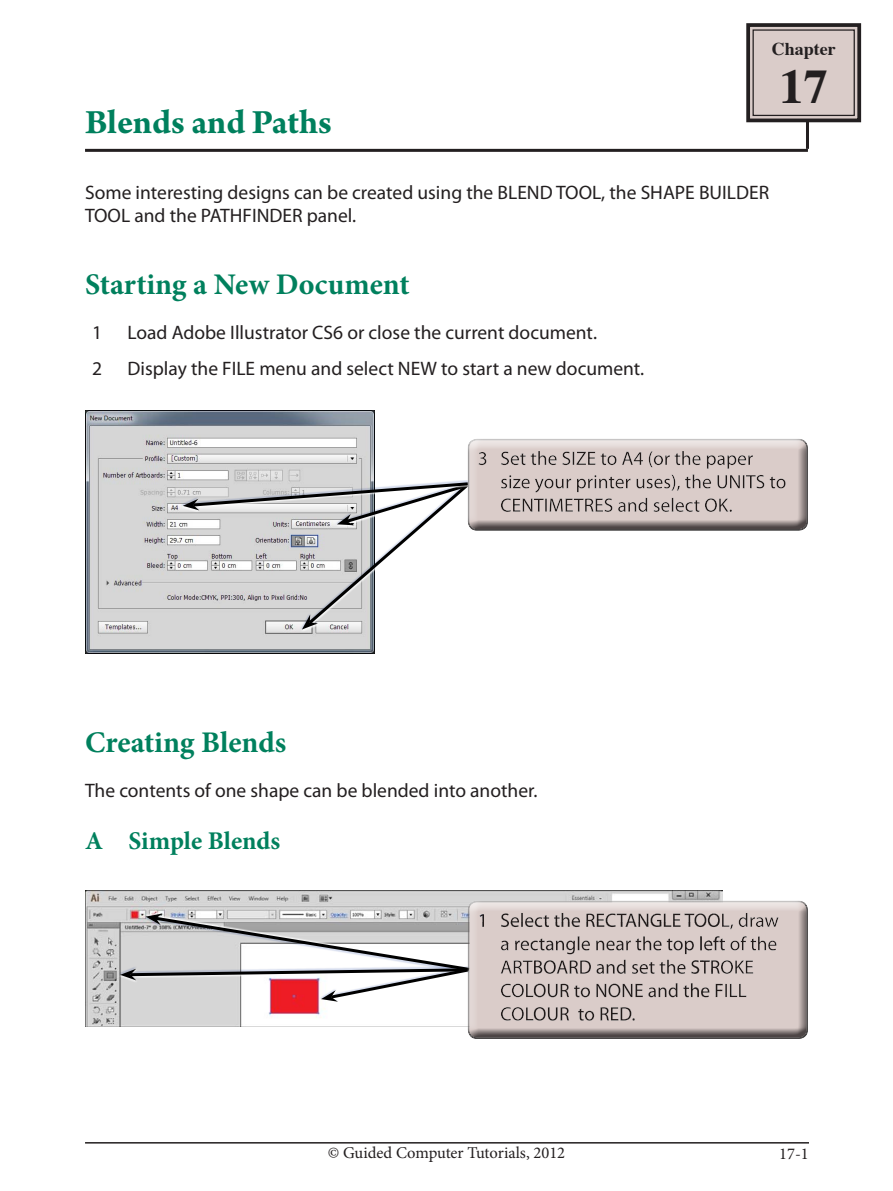
<style>
.page{position:relative;width:893px;height:1191px;background:#fff}
.page>*{position:absolute;margin:0;border:0;box-sizing:border-box;transform-origin:0 0}
.Index_section{font:700 48.3px "Times";color:#231f20}
.Chapter_Title{font:700 36px "Arno Pro";letter-spacing:-.005em;color:#00805d}
.Sub-Head{font:700 30px "Minion Pro";color:#00805d}
.Sub-Head_point{font:700 25.5px "Minion Pro";color:#00805d}
.Body{font:19.5px "Myriad Pro";color:#231f20}
.Paragraph{font:19.5px/23.4px "Myriad Pro";color:#231f20}
.Index_section-2{font:700 18px "Times";color:#231f20}
.Body-2{font:16.5px "Minion Pro";color:#231f20}
</style>
<div class="page">
<hr style="left:85px;top:1142px;width:724px;height:1px;background:#231f20">
<hr style="left:85px;top:149px;width:723px;height:3px;background:#231f20">
<hr style="left:806px;top:121px;width:3px;height:28px;background:#231f20">
<svg style="left:746px;top:23px;width:116px;height:100px;background:#c0b3b1"></svg>
<div style="left:752px;top:29px;width:103px;height:87px;border:1px solid #231f20"></div>
<img style="left:85px;top:410px;width:289px;height:244px">
<img style="left:85px;top:891px;width:638px;height:135px">
<div style="left:144px;top:911px;width:327px;height:59px;background:#fff;opacity:.94"></div>
<div style="left:319px;top:969px;width:151px;height:34px;background:#fff"></div>
<svg style="left:120px;top:913px;width:348px;height:88px"></svg>
<svg style="left:183px;top:439px;width:285px;height:190px"></svg>
<div style="left:468px;top:439px;width:342px;height:92px;background:#231f20;opacity:.75"></div>
<div style="left:468px;top:901px;width:340px;height:138px;background:#231f20;opacity:.75"></div>
<p class="Chapter_Title" style="left:85px;top:101px;width:248px">Blends and Paths</p>
<p class="Index_section-2" style="left:772px;top:31px;width:65px">Chapter</p>
<p class="Index_section" style="left:780px;top:40px;width:50px">17</p>
<p class="Paragraph" style="left:85px;top:180px;width:686px">Some interesting designs can be created using the BLEND TOOL, the SHAPE BUILDER<br>TOOL and the PATHFINDER panel.</p>
<p class="Sub-Head" style="left:85px;top:264px;width:326px">Starting a New Document</p>
<p class="Body" style="left:92px;top:320px;width:12px">1</p>
<p class="Body" style="left:128px;top:320px;width:471px">Load Adobe Illustrator CS6 or close the current document.</p>
<p class="Body" style="left:92px;top:357px;width:12px">2</p>
<p class="Body" style="left:128px;top:357px;width:518px">Display the FILE menu and select NEW to start a new document.</p>
<p class="Sub-Head" style="left:85px;top:721px;width:203px">Creating Blends</p>
<p class="Body" style="left:85px;top:778px;width:454px">The contents of one shape can be blended into another.</p>
<p class="Sub-Head_point" style="left:85px;top:822px;width:197px">A Simple Blends</p>
<p class="Body-2" style="left:328px;top:1141px;width:239px">© Guided Computer Tutorials, 2012</p>
<p class="Body-2" style="left:779px;top:1142px;width:31px">17-1</p>
</div>
